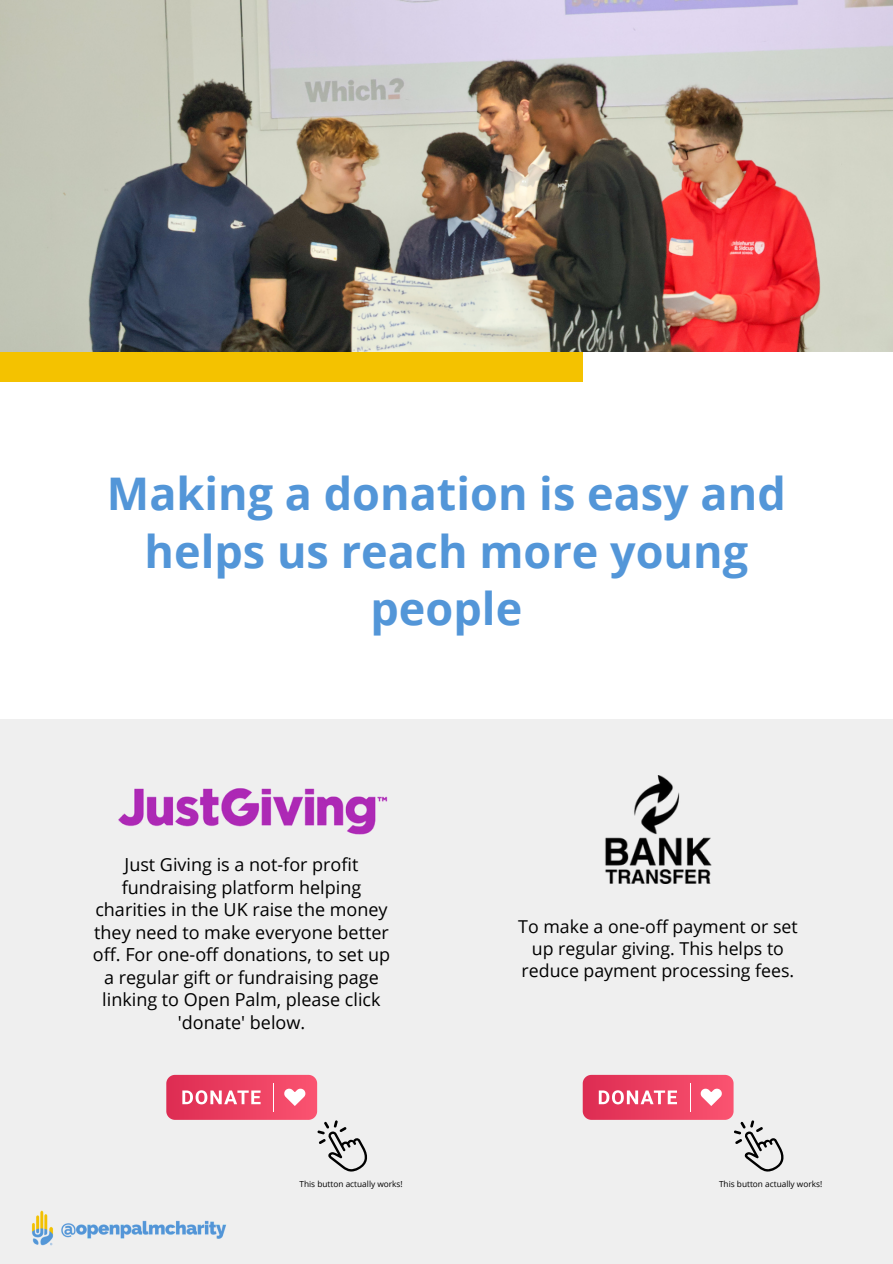
<style>
.page{position:relative;width:893px;height:1264px;background:#fff}
.page>*{position:absolute;margin:0;border:0;box-sizing:border-box;transform-origin:0 0}
.t1{font:700 45px/57.3px "Open Sans";color:#5396d8;text-align:center}
.t2{font:18px/22.5px "Open Sans";color:#000;text-align:center}
.t3{font:17.7px/22.2px "Open Sans";color:#000;text-align:center}
.t4{font:8.25px "Open Sans";color:#000}
</style>
<div class="page">
<div style="left:0;top:134px;width:582px;height:248px;background:#f4c200"></div>
<img style="left:0;top:0;width:892px;height:351px">
<div style="left:0;top:718px;width:892px;height:545px;background:#efefef"></div>
<img style="left:31px;top:1210px;width:195px;height:36px">
<img style="left:118px;top:788px;width:270px;height:47px">
<img style="left:605px;top:775px;width:107px;height:108px">
<svg style="left:166px;top:1074px;width:201px;height:97px"></svg>
<svg style="left:582px;top:1074px;width:202px;height:97px"></svg>
<p class="t1" style="left:107px;top:464px;width:680px">Making a donation is easy and helps us reach more young people</p>
<p class="t2" style="left:93px;top:852px;width:299px">Just Giving is a not-for profit fundraising platform helping charities in the UK raise the money they need to make everyone better off. For one-off donations, to set up a regular gift or fundraising page linking to Open Palm, please click 'donate' below.</p>
<p class="t3" style="left:518px;top:914px;width:281px">To make a one-off payment or set up regular giving. This helps to reduce payment processing fees.</p>
<p class="t4" style="left:299px;top:1177px;width:105px">This button actually works!</p>
<p class="t4" style="left:719px;top:1177px;width:105px">This button actually works!</p>
</div>
